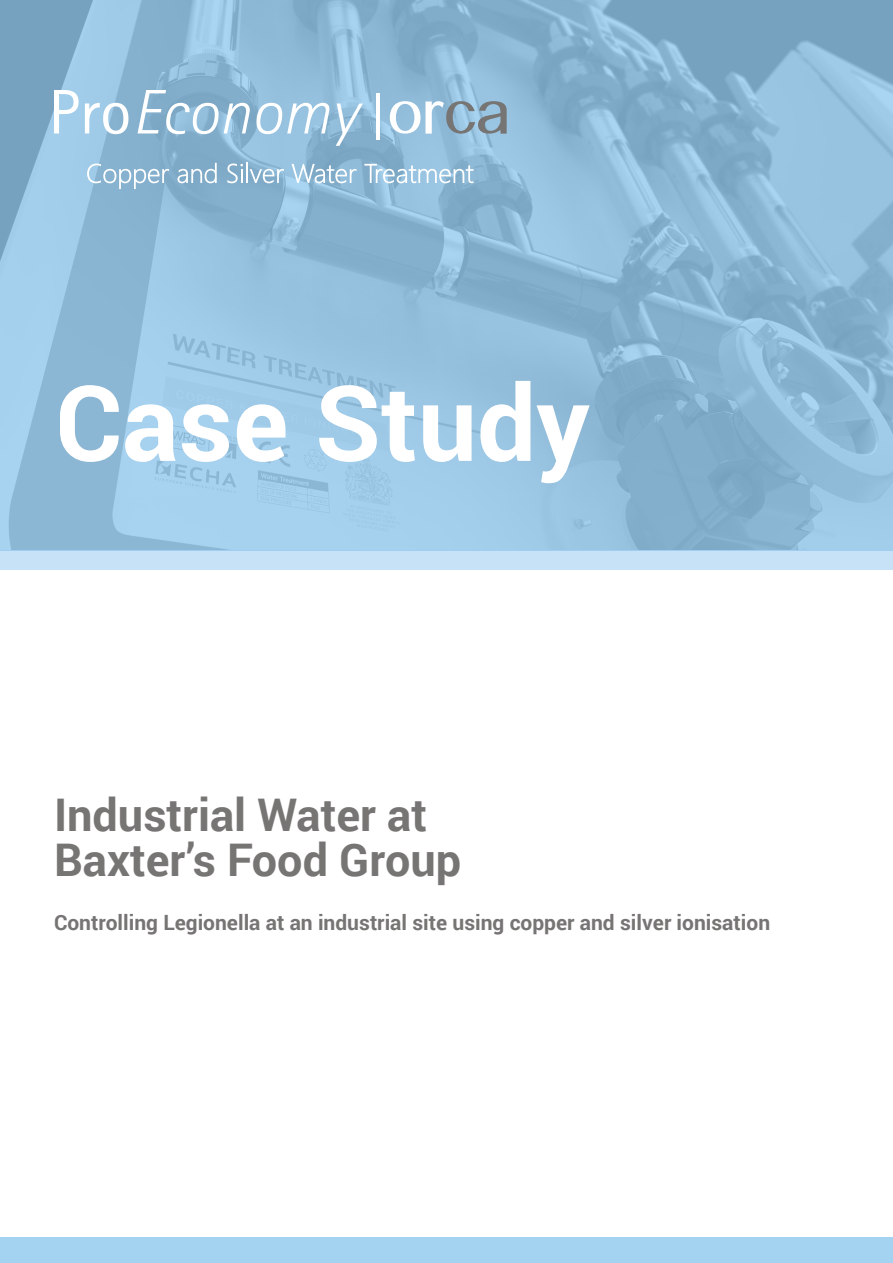
<style>
.page{position:relative;width:893px;height:1263px;background:#fff}
.page>*{position:absolute;margin:0;border:0;box-sizing:border-box;transform-origin:0 0}
.t1{font:700 105px "Roboto";color:#fff}
.t2{font:700 45px/45px "Roboto";color:#767573}
.t3{font:700 21px "Roboto";color:#767573}
</style>
<div class="page">
<div style="left:0;top:551px;width:893px;height:19px;background:#c7e2f7"></div>
<div style="left:0;top:1237px;width:893px;height:26px;background:#a4d2f1"></div>
<svg style="left:0;top:0;width:893px;height:551px;background:#90bbd8"></svg>
<svg style="left:54px;top:90px;width:25px;height:43px"></svg>
<svg style="left:85px;top:103px;width:43px;height:31px"></svg>
<hr style="left:376px;top:93px;width:4px;height:47px;background:#fff">
<svg style="left:336px;top:103px;width:27px;height:43px"></svg>
<svg style="left:138px;top:90px;width:112px;height:44px"></svg>
<svg style="left:256px;top:103px;width:73px;height:31px"></svg>
<svg style="left:390px;top:101px;width:117px;height:33px;background:#a0bbcc"></svg>
<svg style="left:87px;top:164px;width:82px;height:25px;background:#9fc2d9"></svg>
<svg style="left:177px;top:163px;width:40px;height:20px"></svg>
<svg style="left:227px;top:164px;width:16px;height:19px"></svg>
<hr style="left:246px;top:163px;width:2px;height:20px;background:#fff">
<svg style="left:250px;top:169px;width:34px;height:14px"></svg>
<svg style="left:292px;top:164px;width:65px;height:19px"></svg>
<svg style="left:364px;top:164px;width:110px;height:19px"></svg>
<h1 class="t1" style="left:55px;top:349px;width:536px">Case Study</h1>
<h2 class="t2" style="left:54px;top:790px;width:409px">Industrial Water at<br>Baxter’s Food Group</h2>
<p class="t3" style="left:54px;top:908px;width:718px">Controlling Legionella at an industrial site using copper and silver ionisation</p>
</div>
